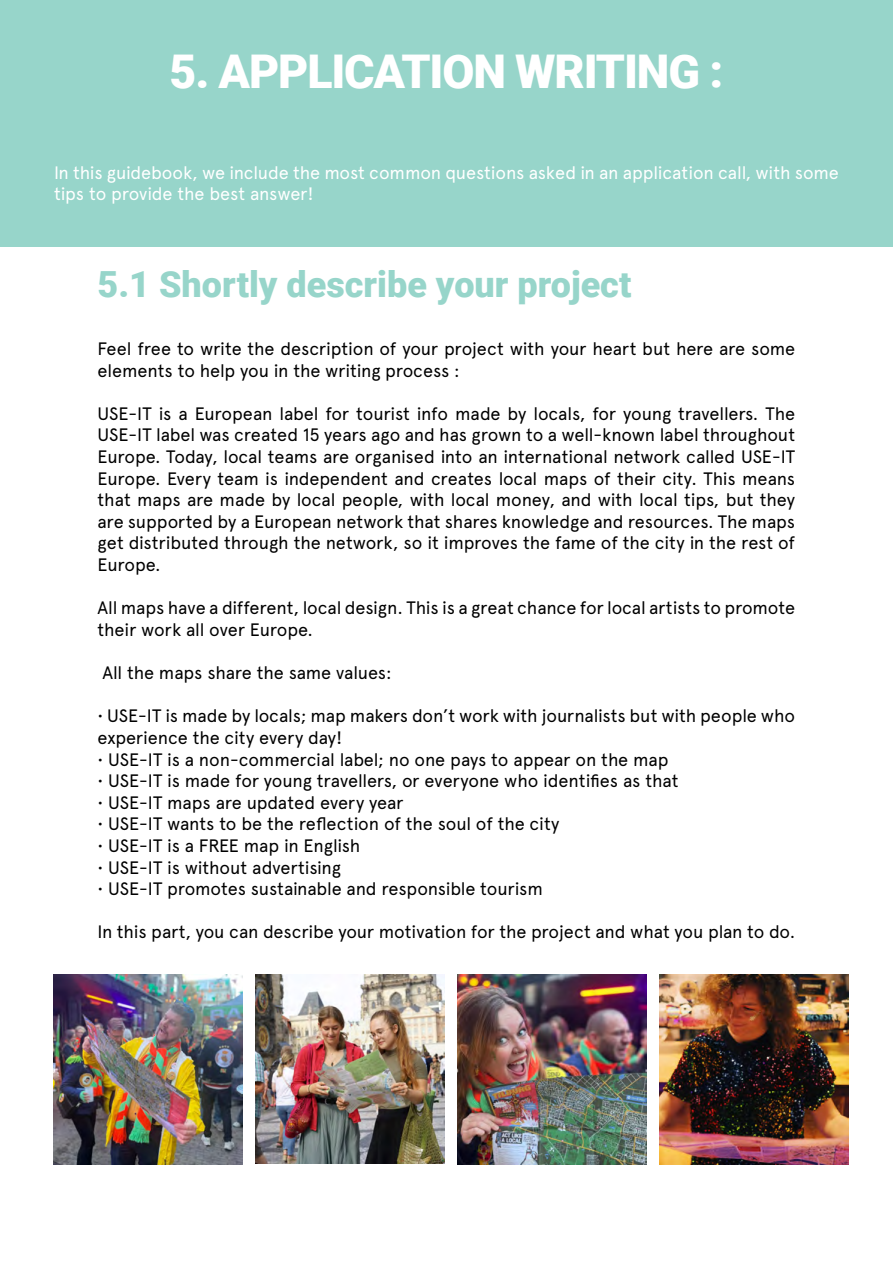
<style>
.page{position:relative;width:893px;height:1263px;background:#fff}
.page>*{position:absolute;margin:0;border:0;box-sizing:border-box;transform-origin:0 0}
.t1{font:900 46.5px "Roboto";letter-spacing:-.025em;color:#fff}
.t2{font:900 36px "Roboto";color:#97d5ca}
.t3{font:18px/21.6px "Apercu Pro";letter-spacing:-.01em;color:#000}
.t4{font:18px/21.6px "Apercu";letter-spacing:-.01em;color:#fff}
</style>
<div class="page">
<div style="left:0;top:0;width:893px;height:247px;background:#97d5ca"></div>
<img style="left:53px;top:975px;width:190px;height:189px">
<img style="left:457px;top:975px;width:189px;height:189px">
<img style="left:255px;top:975px;width:189px;height:189px">
<img style="left:659px;top:975px;width:189px;height:189px">
<h1 class="t1" style="left:170px;top:39px;width:555px">5. APPLICATION WRITING :</h1>
<p class="t4" style="left:54px;top:161px;width:786px">In this guidebook, we include the most common questions asked in an application call, with some tips to provide the best answer!</p>
<h2 class="t2" style="left:98px;top:259px;width:535px">5.1 Shortly describe your project</h2>
<p class="t3" style="left:98px;top:337px;width:699px">Feel free to write the description of your project with your heart but here are some elements to help you in the writing process :</p>
<p class="t3" style="left:98px;top:402px;width:699px;text-align:justify">USE-IT is a European label for tourist info made by locals, for young travellers. The USE-IT label was created 15 years ago and has grown to a well-known label throughout Europe. Today, local teams are organised into an international network called USE-IT Europe. Every team is independent and creates local maps of their city. This means that maps are made by local people, with local money, and with local tips, but they are supported by a European network that shares knowledge and resources. The maps get distributed through the network, so it improves the fame of the city in the rest of Europe.</p>
<p class="t3" style="left:98px;top:596px;width:699px">All maps have a different, local design. This is a great chance for local artists to promote their work all over Europe.</p>
<p class="t3" style="left:102px;top:661px;width:291px">All the maps share the same values:</p>
<p class="t3" style="left:98px;top:704px;width:699px">• USE-IT is made by locals; map makers don’t work with journalists but with people who experience the city every day!</p>
<p class="t3" style="left:98px;top:747px;width:573px">• USE-IT is a non-commercial label; no one pays to appear on the map</p>
<p class="t3" style="left:98px;top:769px;width:583px">• USE-IT is made for young travellers, or everyone who identifies as that</p>
<p class="t3" style="left:98px;top:790px;width:308px">• USE-IT maps are updated every year</p>
<p class="t3" style="left:98px;top:812px;width:463px">• USE-IT wants to be the reflection of the soul of the city</p>
<p class="t3" style="left:98px;top:834px;width:264px">• USE-IT is a FREE map in English</p>
<p class="t3" style="left:98px;top:855px;width:245px">• USE-IT is without advertising</p>
<p class="t3" style="left:98px;top:877px;width:447px">• USE-IT promotes sustainable and responsible tourism</p>
<p class="t3" style="left:98px;top:920px;width:699px">In this part, you can describe your motivation for the project and what you plan to do.</p>
</div>
